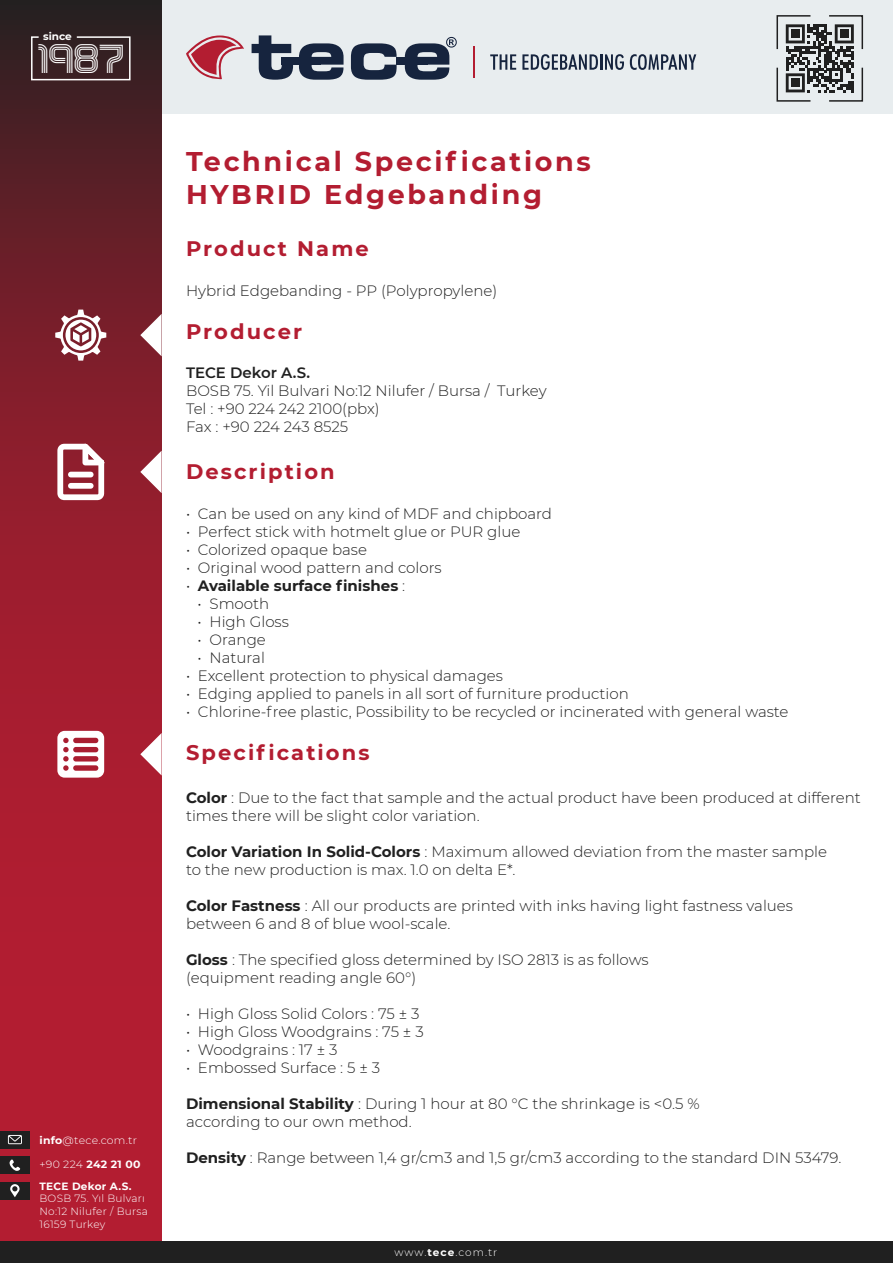
<style>
.page{position:relative;width:893px;height:1263px;background:#e8edef}
.page>*{position:absolute;margin:0;border:0;box-sizing:border-box;transform-origin:0 0}
.t1{font:42px "Incopins Clusters";color:#fff}
.t2{font:700 27px/32.4px "Montserrat";letter-spacing:.1em;color:#b31d31}
.t3{font:700 21px "Montserrat";letter-spacing:.1em;color:#b31d31}
.t4{font:300 15px/18px "Montserrat";color:#202020}
.t5{font:700 15px "Montserrat";color:#202020}
.t6{font:600 15px "Montserrat";color:#202020}
.t7{font:300 10.5px/12.6px "Montserrat";letter-spacing:.025em;color:#fff}
.t8{font:700 10.5px "Montserrat";letter-spacing:.025em;color:#fff}
.t9{font:300 10.5px "Montserrat";letter-spacing:.025em;color:#fff;scale:1.04 1}
.t10{font:700 10.5px "Montserrat";letter-spacing:.025em;color:#fff;scale:1.04 1}
.s1{font-weight:700}
.s2{font-weight:300}
</style>
<div class="page">
<div style="left:0;top:115px;width:893px;height:1148px;background:#fff"></div>
<svg style="left:0;top:0;width:162px;height:1242px;background:#8f1d2d"></svg>
<svg style="left:140px;top:314px;width:22px;height:42px"></svg>
<hr style="left:473px;top:47px;width:2px;height:31px;background:#b31d31">
<svg style="left:490px;top:54px;width:26px;height:16px"></svg>
<svg style="left:522px;top:54px;width:102px;height:16px"></svg>
<svg style="left:630px;top:54px;width:66px;height:16px"></svg>
<svg style="left:252px;top:35px;width:41px;height:45px"></svg>
<svg style="left:299px;top:43px;width:45px;height:37px"></svg>
<svg style="left:351px;top:43px;width:46px;height:37px"></svg>
<svg style="left:405px;top:37px;width:52px;height:43px"></svg>
<div style="left:397px;top:57px;width:31px;height:8px;background:#16243e"></div>
<div style="left:282px;top:57px;width:39px;height:8px;background:#16243e"></div>
<svg style="left:186px;top:35px;width:58px;height:45px"></svg>
<svg style="left:30px;top:36px;width:101px;height:45px;background:#453134"></svg>
<svg style="left:776px;top:15px;width:88px;height:87px"></svg>
<div style="left:0;top:1242px;width:893px;height:21px;background:#202020"></div>
<svg style="left:55px;top:310px;width:51px;height:51px"></svg>
<svg style="left:140px;top:451px;width:22px;height:42px"></svg>
<svg style="left:57px;top:444px;width:47px;height:56px"></svg>
<svg style="left:140px;top:733px;width:22px;height:42px"></svg>
<svg style="left:57px;top:731px;width:47px;height:47px"></svg>
<div style="left:0;top:1157px;width:30px;height:17px;background:#202020"></div>
<svg style="left:10px;top:1159px;width:10px;height:12px"></svg>
<div style="left:0;top:1131px;width:30px;height:17px;background:#202020"></div>
<svg style="left:8px;top:1135px;width:14px;height:9px"></svg>
<div style="left:0;top:1182px;width:30px;height:17px;background:#202020"></div>
<svg style="left:10px;top:1184px;width:10px;height:13px"></svg>
<p class="t8" style="left:43px;top:29px;width:30px">since</p>
<h1 class="t1" style="left:38px;top:44px;width:88px">1987</h1>
<p class="t9" style="left:39px;top:1133px;width:95px"><span class="s1">info</span>@tece.com.tr</p>
<p class="t8" style="left:39px;top:1178px;width:94px">TECE Dekor A.S.</p>
<p class="t7" style="left:39px;top:1192px;width:110px">BOSB 75. Yıl Bulvarı<br>No:12 Nilufer / Bursa<br>16159 Turkey</p>
<p class="t10" style="left:39px;top:1157px;width:99px"><span class="s2">+90 224</span> 242 21 00</p>
<h2 class="t2" style="left:186px;top:144px;width:406px">Technical Specifications<br>HYBRID Edgebanding</h2>
<h3 class="t3" style="left:186px;top:233px;width:184px">Product Name</h3>
<p class="t4" style="left:186px;top:281px;width:313px">Hybrid Edgebanding - PP (Polypropylene)</p>
<h3 class="t3" style="left:186px;top:316px;width:118px">Producer</h3>
<p class="t6" style="left:186px;top:362px;width:126px">TECE Dekor A.S.</p>
<p class="t4" style="left:186px;top:382px;width:362px">BOSB 75. Yil Bulvari No:12 Nilufer / Bursa / Turkey<br>Tel : +90 224 242 2100(pbx)<br>Fax : +90 224 243 8525</p>
<h3 class="t3" style="left:186px;top:457px;width:150px">Description</h3>
<p class="t4" style="left:186px;top:504px;width:367px">• Can be used on any kind of MDF and chipboard</p>
<p class="t4" style="left:186px;top:522px;width:336px">• Perfect stick with hotmelt glue or PUR glue</p>
<p class="t4" style="left:186px;top:540px;width:182px">• Colorized opaque base</p>
<p class="t4" style="left:186px;top:558px;width:257px">• Original wood pattern and colors</p>
<p class="t5" style="left:186px;top:575px;width:221px"><span class="s2">•</span> Available surface finishes <span class="s2">:</span></p>
<p class="t4" style="left:198px;top:594px;width:73px">• Smooth</p>
<p class="t4" style="left:198px;top:612px;width:93px">• High Gloss</p>
<p class="t4" style="left:198px;top:630px;width:70px">• Orange</p>
<p class="t4" style="left:198px;top:648px;width:69px">• Natural</p>
<p class="t4" style="left:186px;top:666px;width:318px">• Excellent protection to physical damages</p>
<p class="t4" style="left:186px;top:684px;width:444px">• Edging applied to panels in all sort of furniture production</p>
<p class="t4" style="left:186px;top:702px;width:604px">• Chlorine-free plastic, Possibility to be recycled or incinerated with general waste</p>
<h3 class="t3" style="left:186px;top:737px;width:185px">Specifications</h3>
<p class="t4" style="left:186px;top:788px;width:676px"><span class="s1">Color</span> : Due to the fact that sample and the actual product have been produced at different times there will be slight color variation.</p>
<p class="t4" style="left:186px;top:842px;width:642px"><span class="s1">Color Variation In Solid-Colors</span> : Maximum allowed deviation from the master sample to the new production is max. 1.0 on delta E*.</p>
<p class="t4" style="left:186px;top:896px;width:608px"><span class="s1">Color Fastness</span> : All our products are printed with inks having light fastness values between 6 and 8 of blue wool-scale.</p>
<p class="t4" style="left:186px;top:950px;width:464px"><span class="s1">Gloss</span> : The specified gloss determined by ISO 2813 is as follows (equipment reading angle 60°)</p>
<p class="t4" style="left:186px;top:1004px;width:235px">• High Gloss Solid Colors : 75 ± 3</p>
<p class="t4" style="left:186px;top:1022px;width:239px">• High Gloss Woodgrains : 75 ± 3</p>
<p class="t4" style="left:186px;top:1040px;width:153px">• Woodgrains : 17 ± 3</p>
<p class="t4" style="left:186px;top:1058px;width:196px">• Embossed Surface : 5 ± 3</p>
<p class="t4" style="left:186px;top:1094px;width:515px"><span class="s1">Dimensional Stability</span> : During 1 hour at 80 °C the shrinkage is &lt;0.5 % according to our own method.</p>
<p class="t4" style="left:186px;top:1148px;width:657px"><span class="s1">Density</span> : Range between 1,4 gr/cm3 and 1,5 gr/cm3 according to the standard DIN 53479.</p>
<p class="t7" style="left:394px;top:1246px;width:104px">www.<span class="s1">tece</span>.com.tr</p>
</div>
